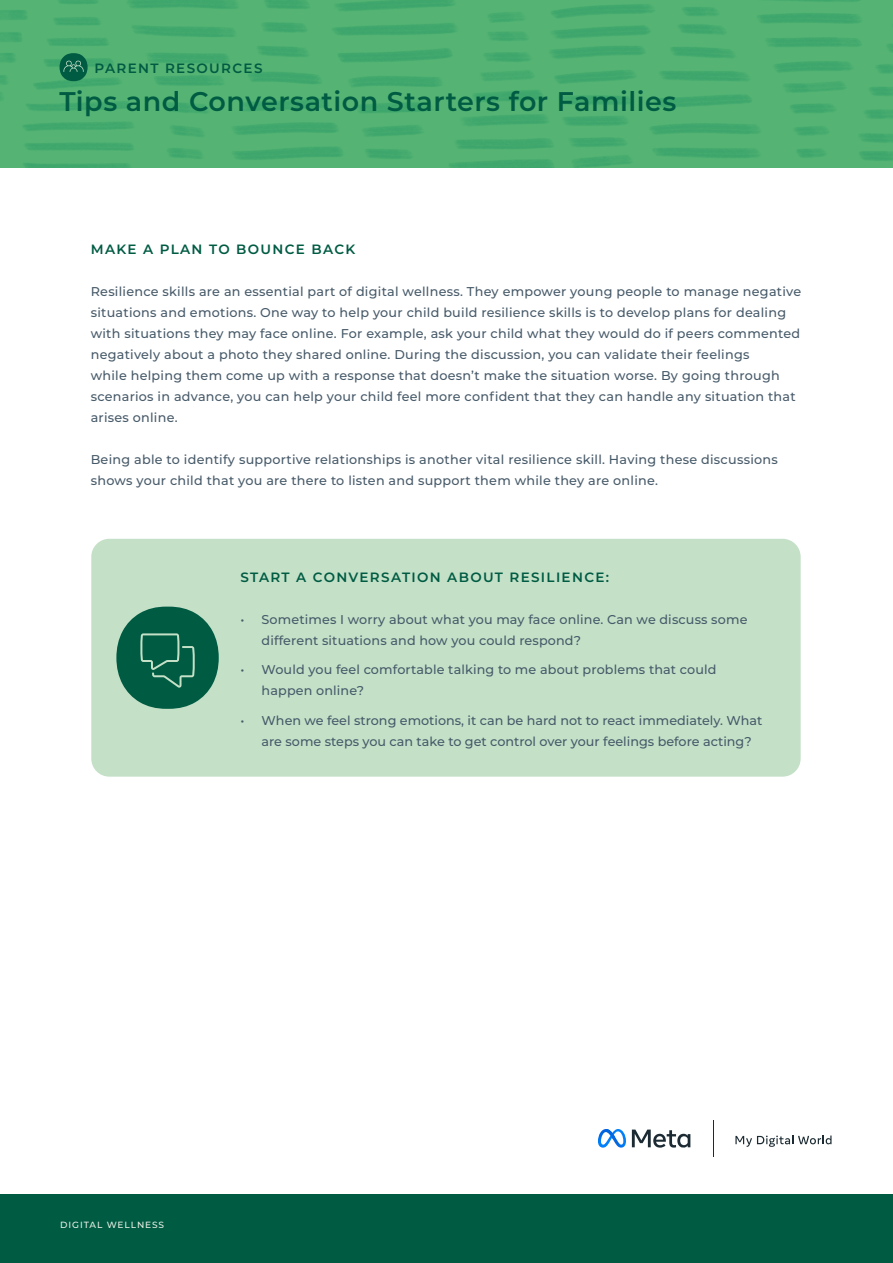
<style>
.page{position:relative;width:893px;height:1263px;background:#fff}
.page>*{position:absolute;margin:0;border:0;box-sizing:border-box;transform-origin:0 0}
.t1{font:600 27px "Montserrat";letter-spacing:.02em;color:#005b43}
.t2{font:600 13.5px "Montserrat";letter-spacing:.1em;color:#005b43}
.t3{font:500 12.75px/21px "Montserrat";letter-spacing:.02em;color:#475a69}
.t4{font:500 12.75px/21px "Montserrat";color:#475a69}
.t5{font:500 9px "Montserrat";letter-spacing:.1em;color:#ebf2e6}
</style>
<div class="page">
<svg style="left:735px;top:1135px;width:96px;height:12px"></svg>
<hr style="left:713px;top:1120px;width:1px;height:36px;background:#1c2b33">
<svg style="left:632px;top:1129px;width:58px;height:19px"></svg>
<img style="left:598px;top:1129px;width:28px;height:18px">
<svg style="left:606px;top:1129px;width:9px;height:11px"></svg>
<img style="left:0;top:0;width:893px;height:167px">
<div style="left:0;top:1194px;width:893px;height:69px;background:#005b43"></div>
<div style="left:91px;top:539px;width:710px;height:238px;background:#c4e1c8;border-radius:18px"></div>
<svg style="left:116px;top:607px;width:103px;height:102px"></svg>
<svg style="left:60px;top:53px;width:28px;height:28px"></svg>
<p class="t2" style="left:95px;top:58px;width:169px">PARENT RESOURCES</p>
<h1 class="t1" style="left:60px;top:82px;width:618px">Tips and Conversation Starters for Families</h1>
<p class="t2" style="left:91px;top:239px;width:266px">MAKE A PLAN TO BOUNCE BACK</p>
<p class="t3" style="left:91px;top:280px;width:712px">Resilience skills are an essential part of digital wellness. They empower young people to manage negative situations and emotions. One way to help your child build resilience skills is to develop plans for dealing with situations they may face online. For example, ask your child what they would do if peers commented negatively about a photo they shared online. During the discussion, you can validate their feelings<br>while helping them come up with a response that doesn’t make the situation worse. By going through scenarios in advance, you can help your child feel more confident that they can handle any situation that arises online.</p>
<p class="t3" style="left:91px;top:448px;width:689px">Being able to identify supportive relationships is another vital resilience skill. Having these discussions shows your child that you are there to listen and support them while they are online.</p>
<p class="t2" style="left:240px;top:567px;width:370px">START A CONVERSATION ABOUT RESILIENCE:</p>
<p class="t3" style="left:262px;top:608px;width:487px;text-indent:-21px">• Sometimes I worry about what you may face online. Can we discuss some different situations and how you could respond?</p>
<p class="t3" style="left:262px;top:659px;width:456px;text-indent:-21px">• Would you feel comfortable talking to me about problems that could happen online?</p>
<p class="t4" style="left:262px;top:709px;width:502px;text-indent:-21px">• When we feel strong emotions, it can be hard not to react immediately. What are some steps you can take to get control over your feelings before acting?</p>
<p class="t5" style="left:60px;top:1219px;width:106px">DIGITAL WELLNESS</p>
</div>
